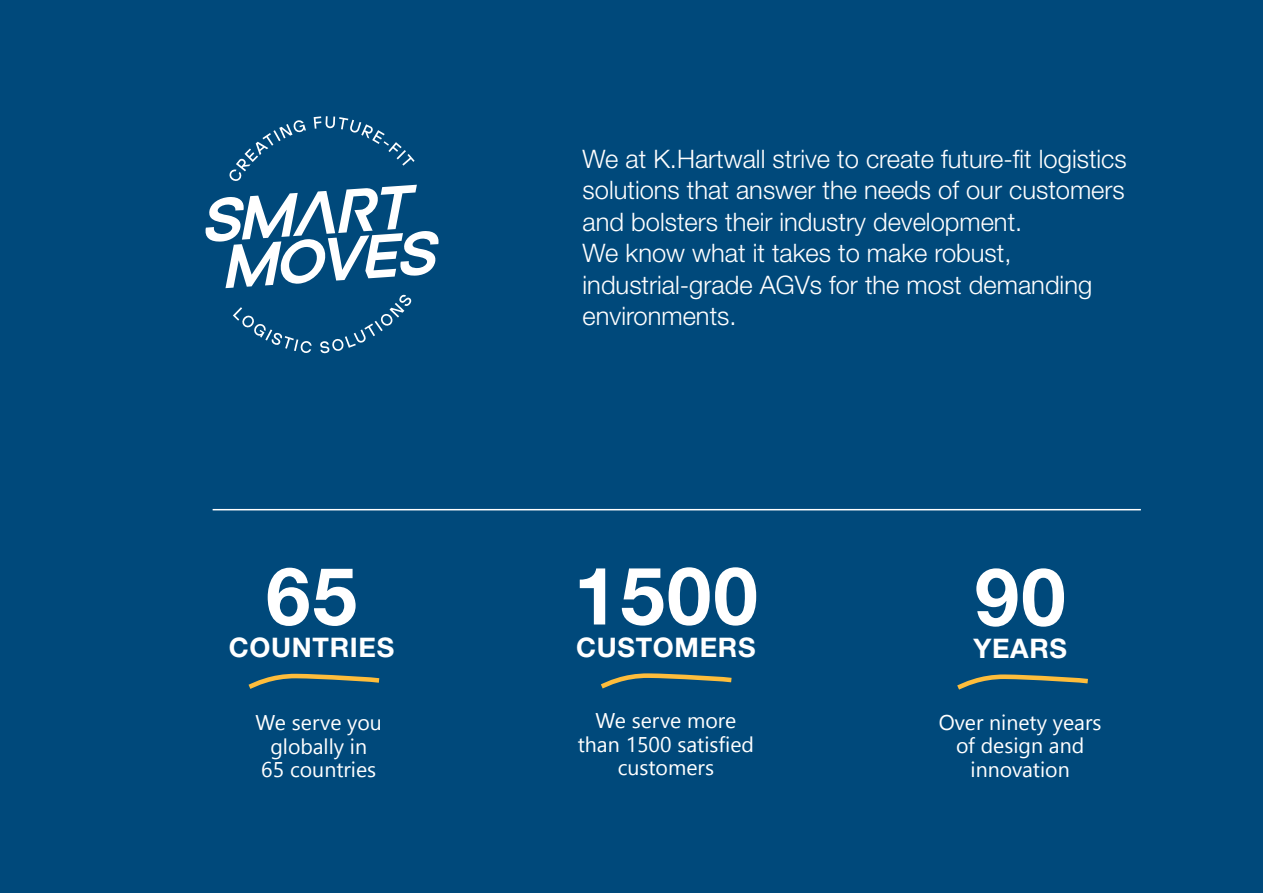
<style>
.page{position:relative;width:1263px;height:893px;background:#00497b}
.page>*{position:absolute;margin:0;border:0;box-sizing:border-box;transform-origin:0 0}
.Statement_right_blue{font:700 80.1px "Helvetica Neue LT Std";letter-spacing:.025em;color:#fff}
.Statement_right_blue-2{font:700 27px "Helvetica Neue LT Std";letter-spacing:.025em;color:#fff}
.benefits_bullet_points{font:300 25.5px/31.5px "Helvetica Neue LT Std";color:#fff;text-align:justify}
.t1{font:21.3px/23.7px "Segoe UI";color:#fff;text-align:center}
</style>
<div class="page">
<svg style="left:206px;top:116px;width:232px;height:172px"></svg>
<svg style="left:233px;top:307px;width:79px;height:46px"></svg>
<svg style="left:320px;top:294px;width:92px;height:59px"></svg>
<svg style="left:601px;top:673px;width:131px;height:16px"></svg>
<svg style="left:248px;top:673px;width:132px;height:16px"></svg>
<svg style="left:957px;top:674px;width:131px;height:16px"></svg>
<hr style="left:213px;top:509px;width:928px;height:1px;background:#fff">
<p class="Statement_right_blue" style="left:266px;top:547px;width:93px">65</p>
<p class="Statement_right_blue-2" style="left:229px;top:631px;width:167px">COUNTRIES</p>
<p class="t1" style="left:256px;top:710px;width:128px">We serve you globally in<br>65 countries</p>
<p class="benefits_bullet_points" style="left:583px;top:142px;width:546px">We at K.Hartwall strive to create future-fit logistics solutions that answer the needs of our customers and bolsters their industry development.</p>
<p class="benefits_bullet_points" style="left:583px;top:237px;width:511px;text-align:left">We know what it takes to make robust, industrial-grade AGVs for the most demanding environments.</p>
<p class="Statement_right_blue" style="left:574px;top:546px;width:186px">1500</p>
<p class="Statement_right_blue-2" style="left:576px;top:631px;width:181px">CUSTOMERS</p>
<p class="t1" style="left:578px;top:708px;width:178px">We serve more than 1500 satisfied customers</p>
<p class="Statement_right_blue" style="left:975px;top:547px;width:93px">90</p>
<p class="Statement_right_blue-2" style="left:973px;top:632px;width:95px">YEARS</p>
<p class="t1" style="left:939px;top:709px;width:164px">Over ninety years of design and innovation</p>
</div>
